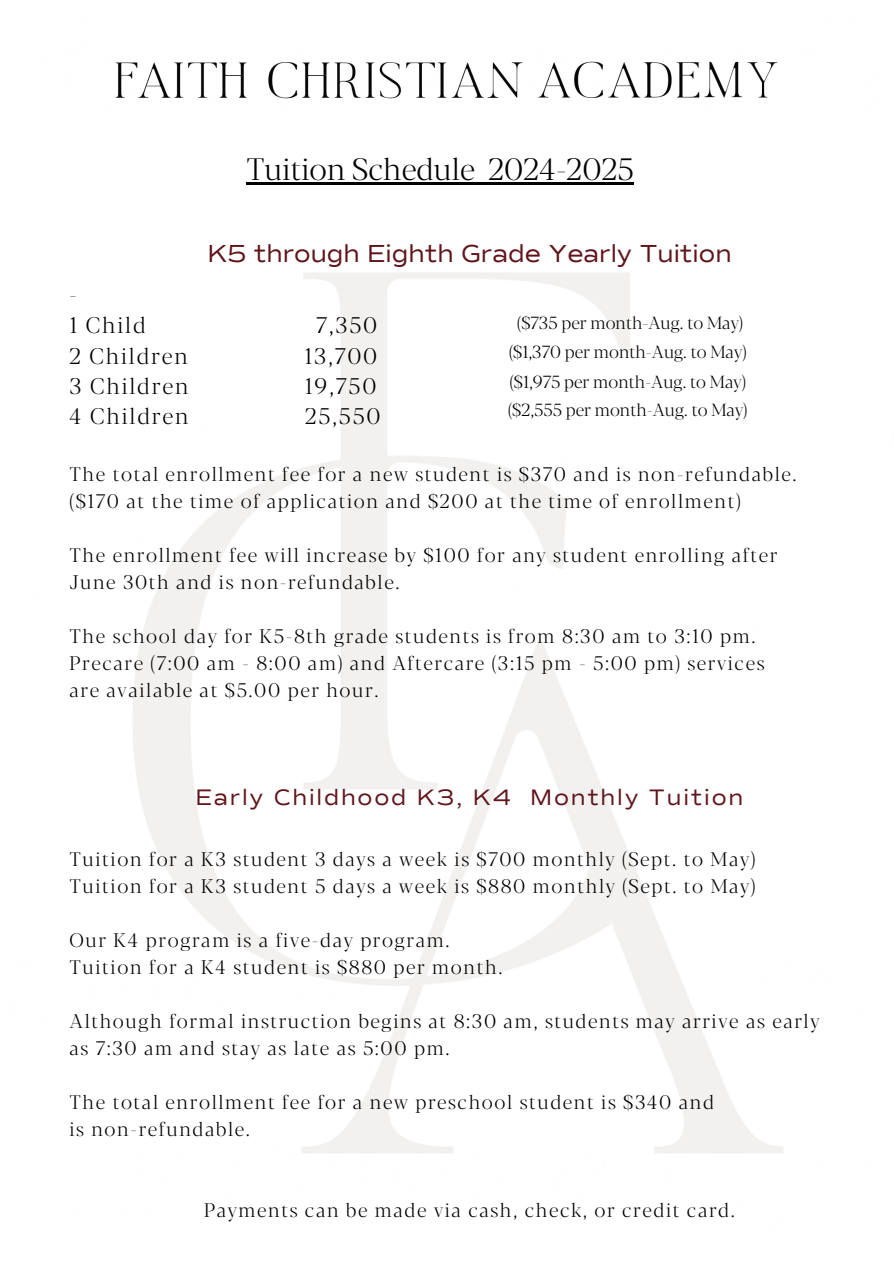
<style>
.page{position:relative;width:894px;height:1264px;background:#fff}
.page>*{position:absolute;margin:0;border:0;box-sizing:border-box;transform-origin:0 0}
.t1{font:300 30.75px "Blacker Pro Dis";color:#000}
.t2{font:24.75px "Commuters Sans";color:#60151b}
.t3{font:300 22.5px "Blacker Pro Dis";letter-spacing:.08em;color:#000}
.t4{font:22.5px "Commuters Sans";letter-spacing:.08em;color:#60151b}
.t5{font:300 21px "Blacker Pro Dis";color:#000}
.t6{font:300 19.5px "Blacker Pro Dis";letter-spacing:.08em;color:#000}
.t7{font:300 17.4px "Blacker Pro Dis";color:#000}
</style>
<div class="page">
<img style="left:115px;top:61px;width:663px;height:38px">
<hr style="left:246px;top:182px;width:229px;height:2px;background:#000">
<svg style="left:475px;top:182px;width:13px;height:2px"></svg>
<hr style="left:488px;top:182px;width:145px;height:2px;background:#000">
<p class="t1" style="left:246px;top:144px;width:389px">Tuition Schedule 2024-2025</p>
<p class="t2" style="left:207px;top:242px;width:525px">K5 through Eighth Grade Yearly Tuition</p>
<p class="t5" style="left:69px;top:277px;width:9px">-</p>
<p class="t3" style="left:69px;top:307px;width:78px">1 Child</p>
<p class="t3" style="left:316px;top:307px;width:63px">7,350</p>
<p class="t3" style="left:69px;top:338px;width:120px">2 Children</p>
<p class="t3" style="left:304px;top:338px;width:74px">13,700</p>
<p class="t3" style="left:69px;top:368px;width:120px">3 Children</p>
<p class="t3" style="left:305px;top:368px;width:73px">19,750</p>
<p class="t3" style="left:69px;top:398px;width:121px">4 Children</p>
<p class="t3" style="left:305px;top:398px;width:77px">25,550</p>
<p class="t6" style="left:69px;top:458px;width:728px">The total enrollment fee for a new student is $370 and is non-refundable.</p>
<p class="t6" style="left:69px;top:485px;width:672px">($170 at the time of application and $200 at the time of enrollment)</p>
<p class="t6" style="left:69px;top:539px;width:709px">The enrollment fee will increase by $100 for any student enrolling after</p>
<p class="t6" style="left:69px;top:566px;width:331px">June 30th and is non-refundable.</p>
<p class="t6" style="left:69px;top:620px;width:687px">The school day for K5-8th grade students is from 8:30 am to 3:10 pm.</p>
<p class="t6" style="left:69px;top:647px;width:696px">Precare (7:00 am - 8:00 am) and Aftercare (3:15 pm - 5:00 pm) services</p>
<p class="t6" style="left:69px;top:674px;width:310px">are available at $5.00 per hour.</p>
<p class="t7" style="left:517px;top:309px;width:227px">($735 per month-Aug. to May)</p>
<p class="t7" style="left:509px;top:338px;width:239px">($1,370 per month-Aug. to May)</p>
<p class="t7" style="left:509px;top:368px;width:237px">($1,975 per month-Aug. to May)</p>
<p class="t7" style="left:508px;top:396px;width:241px">($2,555 per month-Aug. to May)</p>
<p class="t4" style="left:195px;top:787px;width:549px">Early Childhood K3, K4 Monthly Tuition</p>
<p class="t6" style="left:69px;top:843px;width:687px">Tuition for a K3 student 3 days a week is $700 monthly (Sept. to May)</p>
<p class="t6" style="left:69px;top:870px;width:687px">Tuition for a K3 student 5 days a week is $880 monthly (Sept. to May)</p>
<p class="t6" style="left:69px;top:924px;width:381px">Our K4 program is a five-day program.</p>
<p class="t6" style="left:69px;top:951px;width:434px">Tuition for a K4 student is $880 per month.</p>
<p class="t6" style="left:69px;top:1005px;width:751px">Although formal instruction begins at 8:30 am, students may arrive as early</p>
<p class="t6" style="left:69px;top:1032px;width:381px">as 7:30 am and stay as late as 5:00 pm.</p>
<p class="t6" style="left:69px;top:1086px;width:646px">The total enrollment fee for a new preschool student is $340 and</p>
<p class="t6" style="left:69px;top:1113px;width:182px">is non-refundable.</p>
<p class="t6" style="left:204px;top:1194px;width:532px">Payments can be made via cash, check, or credit card.</p>
</div>
